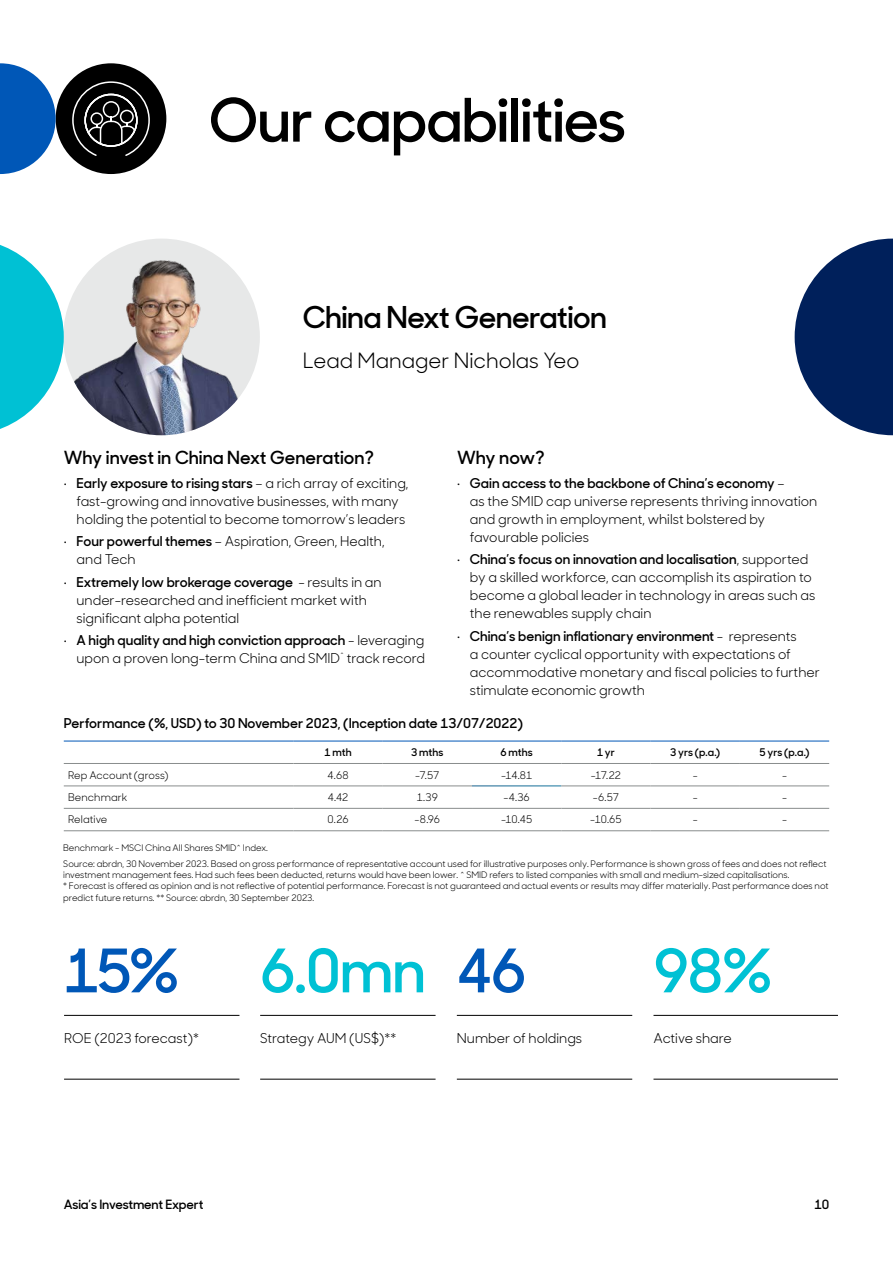
<style>
.page{position:relative;width:893px;height:1263px;background:#fff}
.page>*{position:absolute;margin:0;border:0;box-sizing:border-box;transform-origin:0 0}
.t1{font:600 60px "Sharp Sans Display No 1";letter-spacing:-.02em;color:#000}
.t2{font:600 60px "Sharp Sans Display No 1";letter-spacing:-.02em;color:#00c1d4}
.t3{font:600 60px "Sharp Sans Display No 1";color:#0057b7}
.t4{font:600 30px "Sharp Sans Display No 1";letter-spacing:-.02em;color:#000}
.t5{font:21px "Sharp Sans Display No 1";color:#000}
.t6{font:600 18px "Sharp Sans Display No 1";color:#000}
.t7{font:13.5px/18px "Sharp Sans Display No 1";color:#000}
.t8{font:600 13.5px "Sharp Sans Display No 1";color:#000}
.t9{font:600 12.75px "Sharp Sans Display No 1";letter-spacing:-.01em;color:#000}
.t10{font:10.5px "Sharp Sans Display No 1";letter-spacing:.005em;color:#000}
.t11{font:600 10.5px "Sharp Sans Display No 1";letter-spacing:.005em;color:#000}
.t12{font:9px/11.2px "Sharp Sans Display No 1";color:#000}
.s1{font-weight:600}
.s2{color:#0057b7}
</style>
<div class="page">
<div style="left:56px;top:63px;width:110px;height:111px;background:#000;border-radius:50%"></div>
<svg style="left:72px;top:81px;width:78px;height:75px"></svg>
<svg style="left:0;top:63px;width:56px;height:111px"></svg>
<hr style="left:64px;top:763px;width:229px;height:1px;background:#898d8d">
<hr style="left:293px;top:763px;width:90px;height:1px;background:#898d8d">
<hr style="left:383px;top:763px;width:89px;height:1px;background:#898d8d">
<hr style="left:472px;top:763px;width:89px;height:1px;background:#898d8d">
<hr style="left:561px;top:763px;width:90px;height:1px;background:#898d8d">
<hr style="left:651px;top:763px;width:89px;height:1px;background:#898d8d">
<hr style="left:740px;top:763px;width:89px;height:1px;background:#898d8d">
<hr style="left:64px;top:786px;width:229px;height:1px;background:#898d8d">
<hr style="left:293px;top:786px;width:90px;height:1px;background:#898d8d">
<hr style="left:383px;top:786px;width:89px;height:1px;background:#898d8d">
<hr style="left:561px;top:786px;width:90px;height:1px;background:#898d8d">
<hr style="left:651px;top:786px;width:89px;height:1px;background:#898d8d">
<hr style="left:740px;top:786px;width:89px;height:1px;background:#898d8d">
<hr style="left:64px;top:808px;width:229px;height:1px;background:#898d8d">
<hr style="left:293px;top:808px;width:90px;height:1px;background:#898d8d">
<hr style="left:383px;top:808px;width:89px;height:1px;background:#898d8d">
<hr style="left:472px;top:808px;width:89px;height:1px;background:#898d8d">
<hr style="left:561px;top:808px;width:90px;height:1px;background:#898d8d">
<hr style="left:651px;top:808px;width:89px;height:1px;background:#898d8d">
<hr style="left:740px;top:808px;width:89px;height:1px;background:#898d8d">
<hr style="left:64px;top:830px;width:229px;height:1px;background:#898d8d">
<hr style="left:293px;top:830px;width:90px;height:1px;background:#898d8d">
<hr style="left:383px;top:830px;width:89px;height:1px;background:#898d8d">
<hr style="left:472px;top:830px;width:89px;height:1px;background:#898d8d">
<hr style="left:561px;top:830px;width:90px;height:1px;background:#898d8d">
<hr style="left:651px;top:830px;width:89px;height:1px;background:#898d8d">
<hr style="left:740px;top:830px;width:89px;height:1px;background:#898d8d">
<hr style="left:64px;top:741px;width:229px;height:1px;background:#0057b7">
<hr style="left:293px;top:741px;width:90px;height:1px;background:#0057b7">
<hr style="left:383px;top:741px;width:89px;height:1px;background:#0057b7">
<hr style="left:472px;top:741px;width:89px;height:1px;background:#0057b7">
<hr style="left:561px;top:741px;width:90px;height:1px;background:#0057b7">
<hr style="left:651px;top:741px;width:89px;height:1px;background:#0057b7">
<hr style="left:740px;top:741px;width:89px;height:1px;background:#0057b7">
<hr style="left:64px;top:1015px;width:175px;height:1px;background:#000">
<hr style="left:64px;top:1079px;width:175px;height:1px;background:#000">
<hr style="left:260px;top:1015px;width:176px;height:1px;background:#000">
<hr style="left:260px;top:1079px;width:176px;height:1px;background:#000">
<hr style="left:457px;top:1015px;width:175px;height:1px;background:#000">
<hr style="left:457px;top:1079px;width:175px;height:1px;background:#000">
<hr style="left:653px;top:1015px;width:185px;height:1px;background:#000">
<hr style="left:653px;top:1079px;width:185px;height:1px;background:#000">
<img style="left:63px;top:239px;width:197px;height:196px;border-radius:98px">
<svg style="left:0;top:245px;width:64px;height:184px"></svg>
<svg style="left:795px;top:239px;width:98px;height:196px"></svg>
<h1 class="t1" style="left:209px;top:73px;width:419px">Our capabilities</h1>
<h2 class="t4" style="left:303px;top:294px;width:306px">China Next Generation</h2>
<h3 class="t5" style="left:303px;top:344px;width:278px">Lead Manager Nicholas Yeo</h3>
<h3 class="t6" style="left:64px;top:443px;width:312px">Why invest in China Next Generation?</h3>
<p class="t7" style="left:77px;top:473px;width:333px;text-indent:-13px"><sup>.</sup> <span class="s1">Early exposure to rising stars</span> – a rich array of exciting, fast-growing and innovative businesses, with many holding the potential to become tomorrow’s leaders</p>
<p class="t7" style="left:77px;top:531px;width:310px;text-indent:-13px"><sup>.</sup> <span class="s1">Four powerful themes</span> – Aspiration, Green, Health, and Tech</p>
<p class="t7" style="left:77px;top:572px;width:307px;text-indent:-13px"><sup>.</sup> <span class="s1">Extremely low brokerage coverage</span> - results in an under-researched and inefficient market with significant alpha potential</p>
<p class="t7" style="left:64px;top:630px;width:363px;text-align:right"><sup>.</sup> <span class="s1">A high quality and high conviction approach</span> - leveraging upon a proven long-term China and SMID<sup>^</sup> track record</p>
<h3 class="t6" style="left:457px;top:443px;width:89px">Why now?</h3>
<p class="t7" style="left:470px;top:473px;width:349px;text-indent:-13px"><sup>.</sup> <span class="s1">Gain access to the backbone of China’s economy</span> –<br>as the SMID cap universe represents thriving innovation and growth in employment, whilst bolstered by favourable policies</p>
<p class="t7" style="left:470px;top:549px;width:347px;text-indent:-13px"><sup>.</sup> <span class="s1">China’s focus on innovation and localisation</span>, supported by a skilled workforce, can accomplish its aspiration to become a global leader in technology in areas such as the renewables supply chain</p>
<p class="t7" style="left:470px;top:626px;width:352px;text-indent:-13px"><sup>.</sup> <span class="s1">China’s benign inflationary environment</span> - represents<br>a counter cyclical opportunity with expectations of accommodative monetary and fiscal policies to further stimulate economic growth</p>
<p class="t8" style="left:64px;top:712px;width:461px">Performance (%, USD) to 30 November 2023, (Inception date 13/07/2022)</p>
<p class="t11" style="left:324px;top:744px;width:29px">1 mth</p>
<p class="t11" style="left:411px;top:744px;width:34px">3 mths</p>
<p class="t11" style="left:500px;top:744px;width:34px">6 mths</p>
<p class="t11" style="left:597px;top:744px;width:19px">1 yr</p>
<p class="t11" style="left:670px;top:744px;width:52px">3 yrs (p.a.)</p>
<p class="t11" style="left:759px;top:744px;width:52px">5 yrs (p.a.)</p>
<p class="t10" style="left:68px;top:766px;width:102px">Rep Account (gross)</p>
<p class="t10" style="left:328px;top:766px;width:22px">4.68</p>
<p class="t10" style="left:415px;top:766px;width:26px">-7.57</p>
<p class="t10" style="left:501px;top:766px;width:33px">-14.81</p>
<p class="t10" style="left:591px;top:766px;width:32px">-17.22</p>
<p class="t10" style="left:693px;top:766px;width:6px">-</p>
<p class="t10" style="left:782px;top:766px;width:6px">-</p>
<p class="t10" style="left:68px;top:789px;width:61px">Benchmark</p>
<p class="t10" style="left:328px;top:789px;width:22px">4.42</p>
<p class="t10" style="left:417px;top:789px;width:22px">1.39</p>
<p class="t10" style="left:503px;top:789px;width:28px">-4.36</p>
<p class="t10" style="left:593px;top:789px;width:28px">-6.57</p>
<p class="t10" style="left:693px;top:789px;width:6px">-</p>
<p class="t10" style="left:782px;top:789px;width:6px">-</p>
<p class="t10" style="left:68px;top:811px;width:41px">Relative</p>
<p class="t10" style="left:328px;top:811px;width:22px">0.26</p>
<p class="t10" style="left:415px;top:811px;width:27px">-8.96</p>
<p class="t10" style="left:501px;top:811px;width:33px">-10.45</p>
<p class="t10" style="left:590px;top:811px;width:33px">-10.65</p>
<p class="t10" style="left:693px;top:811px;width:6px">-</p>
<p class="t10" style="left:782px;top:811px;width:6px">-</p>
<p class="t12" style="left:63px;top:840px;width:765px;line-height:15.5px">Benchmark - MSCI China All Shares SMID^ Index.<br>Source: abrdn, 30 November 2023. Based on gross performance of representative account used for illustrative purposes only. Performance is shown gross of fees and does not reflect</p>
<p class="t12" style="left:63px;top:868px;width:767px">investment management fees. Had such fees been deducted, returns would have been lower. ^ SMID refers to listed companies with small and medium-sized capitalisations.<br>* Forecast is offered as opinion and is not reflective of potential performance. Forecast is not guaranteed and actual events or results may differ materially. Past performance does not predict future returns. ** Source: abrdn, 30 September 2023.</p>
<h1 class="t3" style="left:64px;top:924px;width:116px">15%</h1>
<h1 class="t2" style="left:260px;top:924px;width:268px">6.0mn <span class="s2">46</span></h1>
<h1 class="t2" style="left:654px;top:924px;width:120px">98%</h1>
<p class="t7" style="left:64px;top:1027px;width:136px">ROE (2023 forecast)*</p>
<p class="t7" style="left:260px;top:1027px;width:138px">Strategy AUM (US$)**</p>
<p class="t7" style="left:457px;top:1027px;width:127px">Number of holdings</p>
<p class="t7" style="left:653px;top:1027px;width:80px">Active share</p>
<p class="t9" style="left:64px;top:1194px;width:141px">Asia’s Investment Expert</p>
<p class="t9" style="left:814px;top:1194px;width:16px">10</p>
</div>
